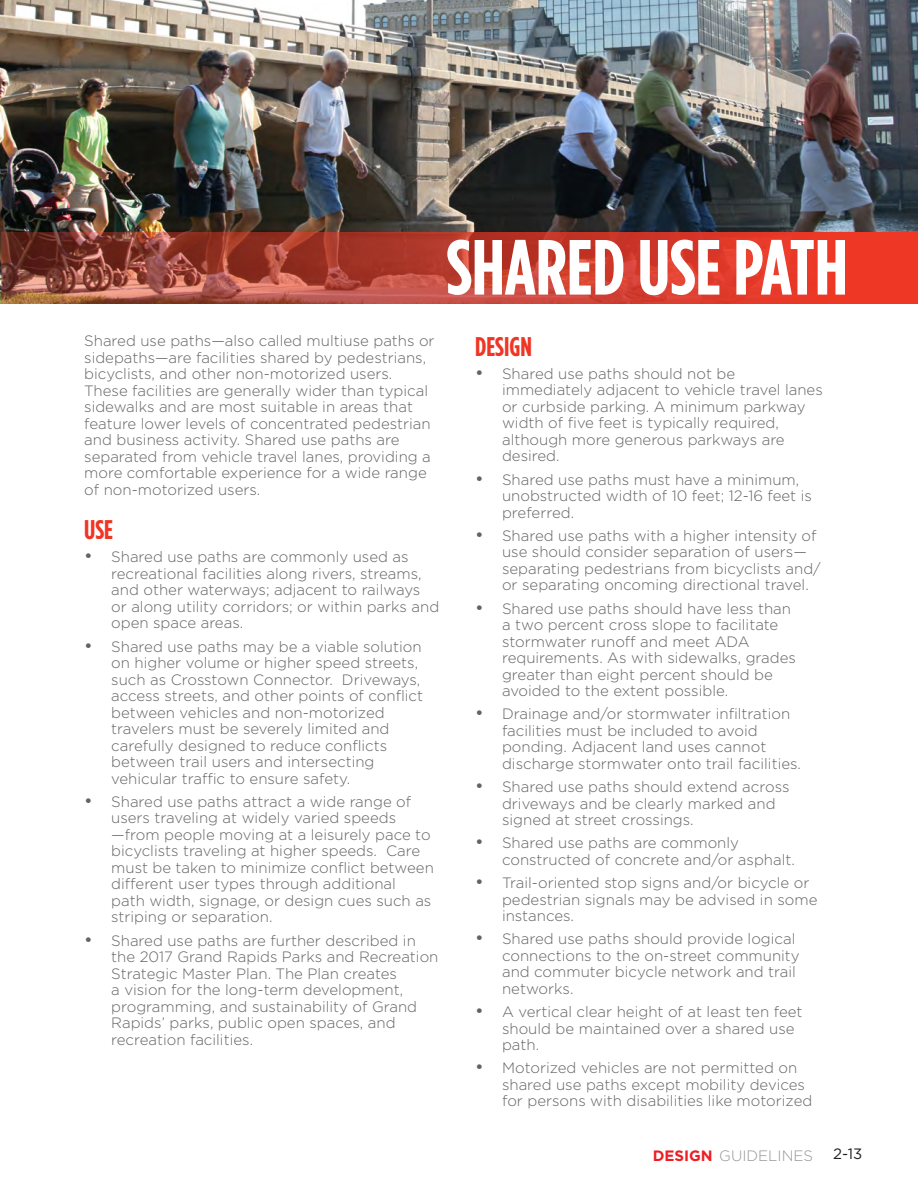
<style>
.page{position:relative;width:918px;height:1188px;background:#fff}
.page>*{position:absolute;margin:0;border:0;box-sizing:border-box;transform-origin:0 0}
.NNI_01_Elements{font:700 78px "Gotham Condensed";color:#fff}
.NNI_02-elements{font:700 27px "Gotham Condensed";color:#ef3625}
.NNI_Main_Body{font:300 15px/16.5px "Gotham";color:#636366}
.t1{font:300 15px "Gotham";color:#939598}
.t2{font:15px "Gotham";color:#231f20}
.s1{font-weight:400;font-size:18px}
.s2{font-weight:700;color:#ee1d23}
</style>
<div class="page">
<img style="left:0;top:0;width:918px;height:304px">
<img style="left:2px;top:232px;width:916px;height:72px">
<p class="NNI_01_Elements" style="left:446px;top:222px;width:403px">SHARED USE PATH</p>
<p class="NNI_Main_Body" style="left:84px;top:332px;width:352px">Shared use paths—also called multiuse paths or sidepaths—are facilities shared by pedestrians, bicyclists, and other non-motorized users.<br>These facilities are generally wider than typical sidewalks and are most suitable in areas that feature lower levels of concentrated pedestrian and business activity. Shared use paths are separated from vehicle travel lanes, providing a more comfortable experience for a wide range of non-motorized users.</p>
<p class="NNI_02-elements" style="left:84px;top:514px;width:30px">USE</p>
<p class="NNI_Main_Body" style="left:111px;top:548px;width:330px;text-indent:-27px"><span class="s1">•</span> Shared use paths are commonly used as recreational facilities along rivers, streams, and other waterways; adjacent to railways or along utility corridors; or within parks and open space areas.</p>
<p class="NNI_Main_Body" style="left:111px;top:638px;width:313px;text-indent:-27px"><span class="s1">•</span> Shared use paths may be a viable solution on higher volume or higher speed streets, such as Crosstown Connector. Driveways, access streets, and other points of conflict between vehicles and non-motorized travelers must be severely limited and carefully designed to reduce conflicts between trail users and intersecting vehicular traffic to ensure safety.</p>
<p class="NNI_Main_Body" style="left:111px;top:793px;width:324px;text-indent:-27px"><span class="s1">•</span> Shared use paths attract a wide range of users traveling at widely varied speeds —from people moving at a leisurely pace to bicyclists traveling at higher speeds. Care must be taken to minimize conflict between different user types through additional<br>path width, signage, or design cues such as striping or separation.</p>
<p class="NNI_Main_Body" style="left:111px;top:932px;width:329px;text-indent:-27px"><span class="s1">•</span> Shared use paths are further described in the 2017 Grand Rapids Parks and Recreation Strategic Master Plan. The Plan creates<br>a vision for the long-term development, programming, and sustainability of Grand Rapids’ parks, public open spaces, and recreation facilities.</p>
<p class="NNI_02-elements" style="left:475px;top:330px;width:58px">DESIGN</p>
<p class="NNI_Main_Body" style="left:502px;top:365px;width:322px;text-indent:-27px"><span class="s1">•</span> Shared use paths should not be immediately adjacent to vehicle travel lanes or curbside parking. A minimum parkway width of five feet is typically required, although more generous parkways are desired.</p>
<p class="NNI_Main_Body" style="left:502px;top:471px;width:311px;text-indent:-27px"><span class="s1">•</span> Shared use paths must have a minimum, unobstructed width of 10 feet; 12-16 feet is preferred.</p>
<p class="NNI_Main_Body" style="left:502px;top:527px;width:320px;text-indent:-27px"><span class="s1">•</span> Shared use paths with a higher intensity of use should consider separation of users— separating pedestrians from bicyclists and/ or separating oncoming directional travel.</p>
<p class="NNI_Main_Body" style="left:502px;top:600px;width:295px;text-indent:-27px"><span class="s1">•</span> Shared use paths should have less than a two percent cross slope to facilitate stormwater runoff and meet ADA requirements. As with sidewalks, grades greater than eight percent should be avoided to the extent possible.</p>
<p class="NNI_Main_Body" style="left:502px;top:705px;width:301px;text-indent:-27px"><span class="s1">•</span> Drainage and/or stormwater infiltration facilities must be included to avoid ponding. Adjacent land uses cannot discharge stormwater onto trail facilities.</p>
<p class="NNI_Main_Body" style="left:502px;top:778px;width:289px;text-indent:-27px"><span class="s1">•</span> Shared use paths should extend across driveways and be clearly marked and signed at street crossings.</p>
<p class="NNI_Main_Body" style="left:502px;top:834px;width:294px;text-indent:-27px"><span class="s1">•</span> Shared use paths are commonly constructed of concrete and/or asphalt.</p>
<p class="NNI_Main_Body" style="left:502px;top:874px;width:317px;text-indent:-27px"><span class="s1">•</span> Trail-oriented stop signs and/or bicycle or pedestrian signals may be advised in some instances.</p>
<p class="NNI_Main_Body" style="left:502px;top:930px;width:299px;text-indent:-27px"><span class="s1">•</span> Shared use paths should provide logical connections to the on-street community and commuter bicycle network and trail networks.</p>
<p class="NNI_Main_Body" style="left:502px;top:1003px;width:302px;text-indent:-27px"><span class="s1">•</span> A vertical clear height of at least ten feet should be maintained over a shared use path.</p>
<p class="NNI_Main_Body" style="left:502px;top:1059px;width:312px;text-indent:-27px"><span class="s1">•</span> Motorized vehicles are not permitted on shared use paths except mobility devices for persons with disabilities like motorized</p>
<p class="t1" style="left:653px;top:1146px;width:162px"><span class="s2">DESIGN</span> GUIDELINES</p>
<p class="t2" style="left:833px;top:1145px;width:31px">2-13</p>
</div>
